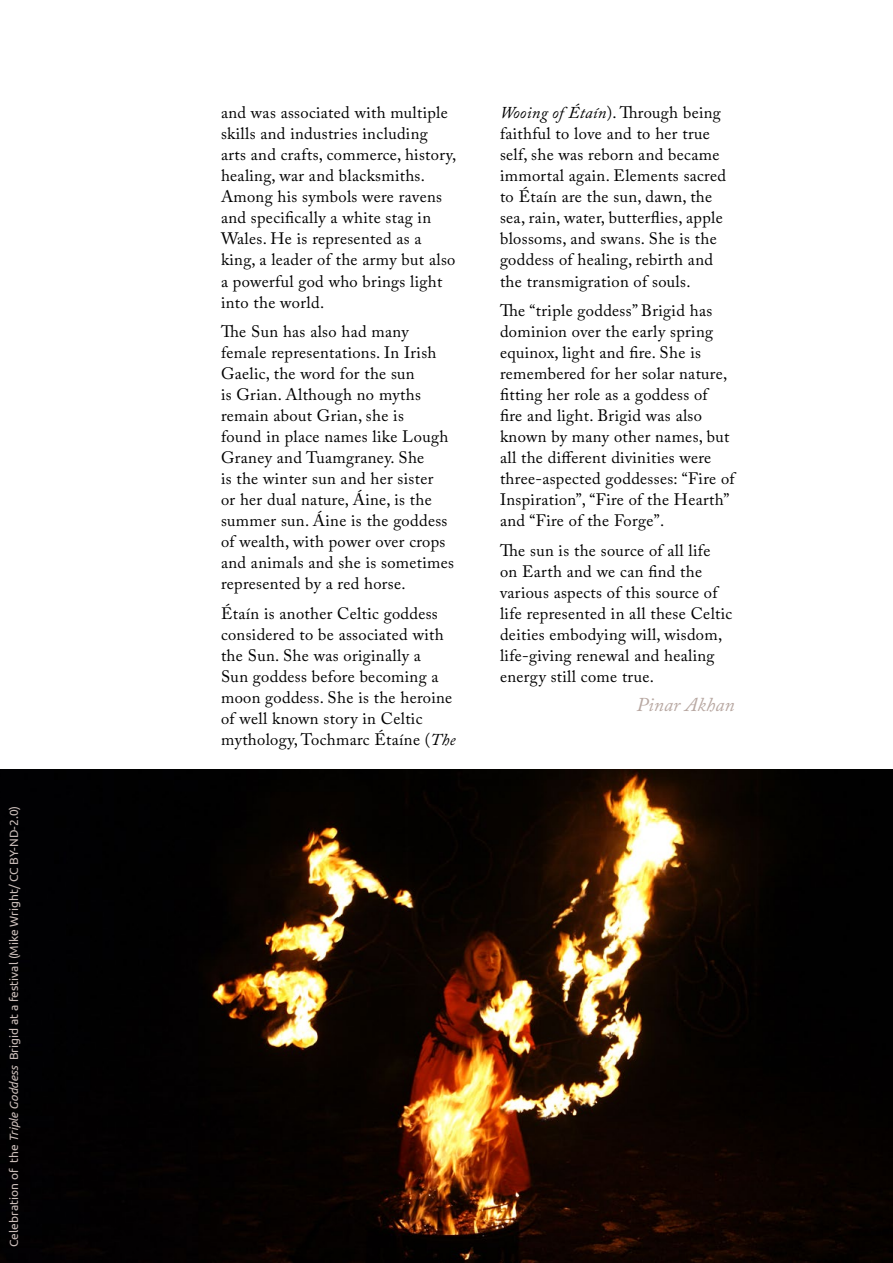
<style>
.page{position:relative;width:893px;height:1263px;background:#fff}
.page>*{position:absolute;margin:0;border:0;box-sizing:border-box;transform-origin:0 0}
.t1{font:italic 19.5px "Adobe Caslon Pro";letter-spacing:.01em;color:#b8a8a2}
.t2{font:16.5px/21px "Adobe Caslon Pro";letter-spacing:.02em;color:#000}
.t3{font:12px "Ubuntu";color:#cabdb9}
.s1{font-style:italic}
</style>
<div class="page">
<img style="left:0;top:770px;width:893px;height:493px">
<p class="t3" style="left:7px;top:1247px;width:443px;rotate:-90deg">Celebration of the <span class="s1">Triple Goddess</span> Brigid at a festival (Mike Wright/ CC BY-ND-2.0)</p>
<p class="t2" style="left:221px;top:102px;width:237px">and was associated with multiple skills and industries including arts and crafts, commerce, history, healing, war and blacksmiths.<br>Among his symbols were ravens and specifically a white stag in<br>Wales. He is represented as a king, a leader of the army but also a powerful god who brings light into the world.</p>
<p class="t2" style="left:221px;top:321px;width:234px">The Sun has also had many female representations. In Irish<br>Gaelic, the word for the sun<br>is Grian. Although no myths remain about Grian, she is<br>found in place names like Lough<br>Graney and Tuamgraney. She<br>is the winter sun and her sister<br>or her dual nature, Áine, is the summer sun. Áine is the goddess of wealth, with power over crops and animals and she is sometimes represented by a red horse.</p>
<p class="t2" style="left:221px;top:602px;width:236px">Étaín is another Celtic goddess considered to be associated with the Sun. She was originally a<br>Sun goddess before becoming a moon goddess. She is the heroine of well known story in Celtic mythology, Tochmarc Étaíne (<span class="s1">The</span></p>
<p class="t2" style="left:500px;top:102px;width:227px"><span class="s1">Wooing of Étaín</span>). Through being faithful to love and to her true self, she was reborn and became immortal again. Elements sacred to Étaín are the sun, dawn, the sea, rain, water, butterflies, apple blossoms, and swans. She is the goddess of healing, rebirth and the transmigration of souls.</p>
<p class="t2" style="left:500px;top:300px;width:236px">The “triple goddess” Brigid has dominion over the early spring equinox, light and fire. She is remembered for her solar nature, fitting her role as a goddess of<br>fire and light. Brigid was also known by many other names, but all the different divinities were three-aspected goddesses: “Fire of<br>Inspiration”, “Fire of the Hearth” and “Fire of the Forge”.</p>
<p class="t2" style="left:500px;top:539px;width:234px">The sun is the source of all life<br>on Earth and we can find the various aspects of this source of life represented in all these Celtic deities embodying will, wisdom, life-giving renewal and healing energy still come true.</p>
<p class="t1" style="left:636px;top:693px;width:100px">Pinar Akhan</p>
</div>
